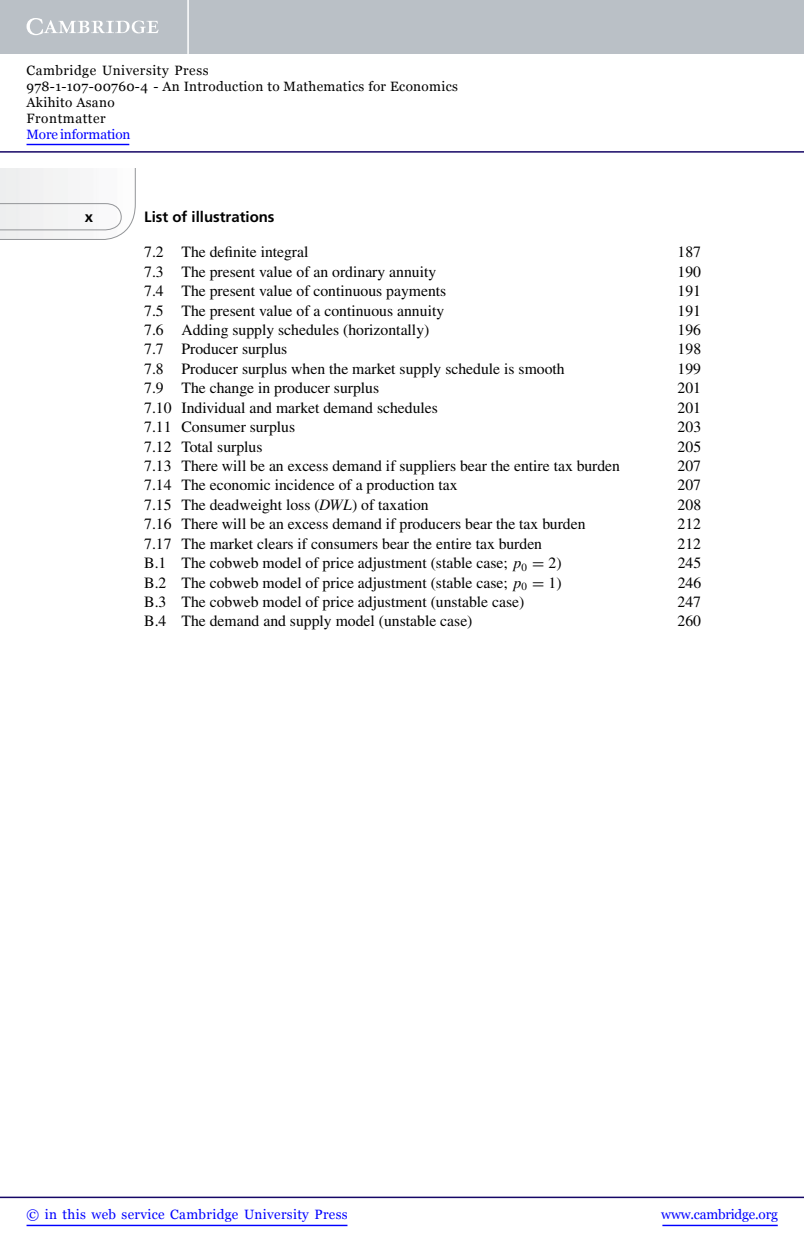
<style>
.page{position:relative;width:804px;height:1248px;background:#fff}
.page>*{position:absolute;margin:0;border:0;box-sizing:border-box;transform-origin:0 0}
.t1{font:15.75px "Times";color:#000}
.t2{font:700 15px "Frutiger";color:#000}
.t3{font:13.5px/16.2px "Georgia";letter-spacing:.025em;color:#000}
.t4{font:13.5px "Georgia";letter-spacing:.025em;color:#00f}
.t5{font:13.5px "Georgia";letter-spacing:-.015em;color:#00f}
.t6{font:13.5px "Georgia";letter-spacing:-.01em;color:#00f}
.s1{font-style:italic}
.s2{font-family:"MTMI"}
.s3{font-family:"MTSY"}
</style>
<div class="page">
<svg style="left:0;top:169px;width:136px;height:71px"></svg>
<div style="left:0;top:0;width:804px;height:54px;background:#bac0c6"></div>
<svg style="left:27px;top:18px;width:132px;height:17px"></svg>
<hr style="left:187px;top:0;width:2px;height:54px;background:#fff">
<hr style="left:0;top:151px;width:804px;height:2px;background:#150666">
<hr style="left:662px;top:1225px;width:116px;height:1px;background:#00f">
<hr style="left:0;top:1197px;width:804px;height:1px;background:#150666">
<hr style="left:27px;top:1225px;width:320px;height:1px;background:#00f">
<hr style="left:27px;top:144px;width:102px;height:1px;background:#00f">
<p class="t3" style="left:27px;top:62px;width:433px">Cambridge University Press<br>978-1-107-00760-4 - An Introduction to Mathematics for Economics<br>Akihito Asano<br>Frontmatter</p>
<p class="t6" style="left:27px;top:127px;width:105px">More information</p>
<p class="t2" style="left:85px;top:210px;width:10px">x</p>
<p class="t2" style="left:144px;top:210px;width:132px">List of illustrations</p>
<p class="t1" style="left:144px;top:246px;width:166px">7.2 The definite integral</p>
<p class="t1" style="left:678px;top:246px;width:25px">187</p>
<p class="t1" style="left:144px;top:266px;width:294px">7.3 The present value of an ordinary annuity</p>
<p class="t1" style="left:678px;top:266px;width:25px">190</p>
<p class="t1" style="left:144px;top:285px;width:304px">7.4 The present value of continuous payments</p>
<p class="t1" style="left:678px;top:285px;width:25px">191</p>
<p class="t1" style="left:144px;top:305px;width:302px">7.5 The present value of a continuous annuity</p>
<p class="t1" style="left:678px;top:305px;width:25px">191</p>
<p class="t1" style="left:144px;top:324px;width:287px">7.6 Adding supply schedules (horizontally)</p>
<p class="t1" style="left:678px;top:324px;width:25px">196</p>
<p class="t1" style="left:144px;top:343px;width:145px">7.7 Producer surplus</p>
<p class="t1" style="left:678px;top:343px;width:25px">198</p>
<p class="t1" style="left:144px;top:363px;width:422px">7.8 Producer surplus when the market supply schedule is smooth</p>
<p class="t1" style="left:678px;top:363px;width:25px">199</p>
<p class="t1" style="left:144px;top:382px;width:237px">7.9 The change in producer surplus</p>
<p class="t1" style="left:678px;top:382px;width:25px">201</p>
<p class="t1" style="left:144px;top:402px;width:295px">7.10 Individual and market demand schedules</p>
<p class="t1" style="left:678px;top:402px;width:25px">201</p>
<p class="t1" style="left:144px;top:421px;width:153px">7.11 Consumer surplus</p>
<p class="t1" style="left:678px;top:421px;width:25px">203</p>
<p class="t1" style="left:144px;top:441px;width:120px">7.12 Total surplus</p>
<p class="t1" style="left:678px;top:441px;width:25px">205</p>
<p class="t1" style="left:144px;top:460px;width:477px">7.13 There will be an excess demand if suppliers bear the entire tax burden</p>
<p class="t1" style="left:678px;top:460px;width:25px">207</p>
<p class="t1" style="left:144px;top:479px;width:315px">7.14 The economic incidence of a production tax</p>
<p class="t1" style="left:678px;top:479px;width:25px">207</p>
<p class="t1" style="left:144px;top:499px;width:286px">7.15 The deadweight loss (<span class="s1">DWL</span>) of taxation</p>
<p class="t1" style="left:678px;top:499px;width:25px">208</p>
<p class="t1" style="left:144px;top:518px;width:443px">7.16 There will be an excess demand if producers bear the tax burden</p>
<p class="t1" style="left:678px;top:518px;width:25px">212</p>
<p class="t1" style="left:144px;top:538px;width:399px">7.17 The market clears if consumers bear the entire tax burden</p>
<p class="t1" style="left:678px;top:538px;width:25px">212</p>
<p class="t1" style="left:144px;top:557px;width:419px">B.1 The cobweb model of price adjustment (stable case; <span class="s2">p</span><sub>0</sub> <span class="s3">=</span> 2)</p>
<p class="t1" style="left:678px;top:557px;width:25px">245</p>
<p class="t1" style="left:144px;top:577px;width:419px">B.2 The cobweb model of price adjustment (stable case; <span class="s2">p</span><sub>0</sub> <span class="s3">=</span> 1)</p>
<p class="t1" style="left:678px;top:577px;width:25px">246</p>
<p class="t1" style="left:144px;top:596px;width:382px">B.3 The cobweb model of price adjustment (unstable case)</p>
<p class="t1" style="left:678px;top:596px;width:25px">247</p>
<p class="t1" style="left:144px;top:615px;width:330px">B.4 The demand and supply model (unstable case)</p>
<p class="t1" style="left:678px;top:615px;width:25px">260</p>
<p class="t4" style="left:27px;top:1207px;width:323px">© in this web service Cambridge University Press</p>
<p class="t5" style="left:661px;top:1207px;width:118px">www.cambridge.org</p>
</div>
